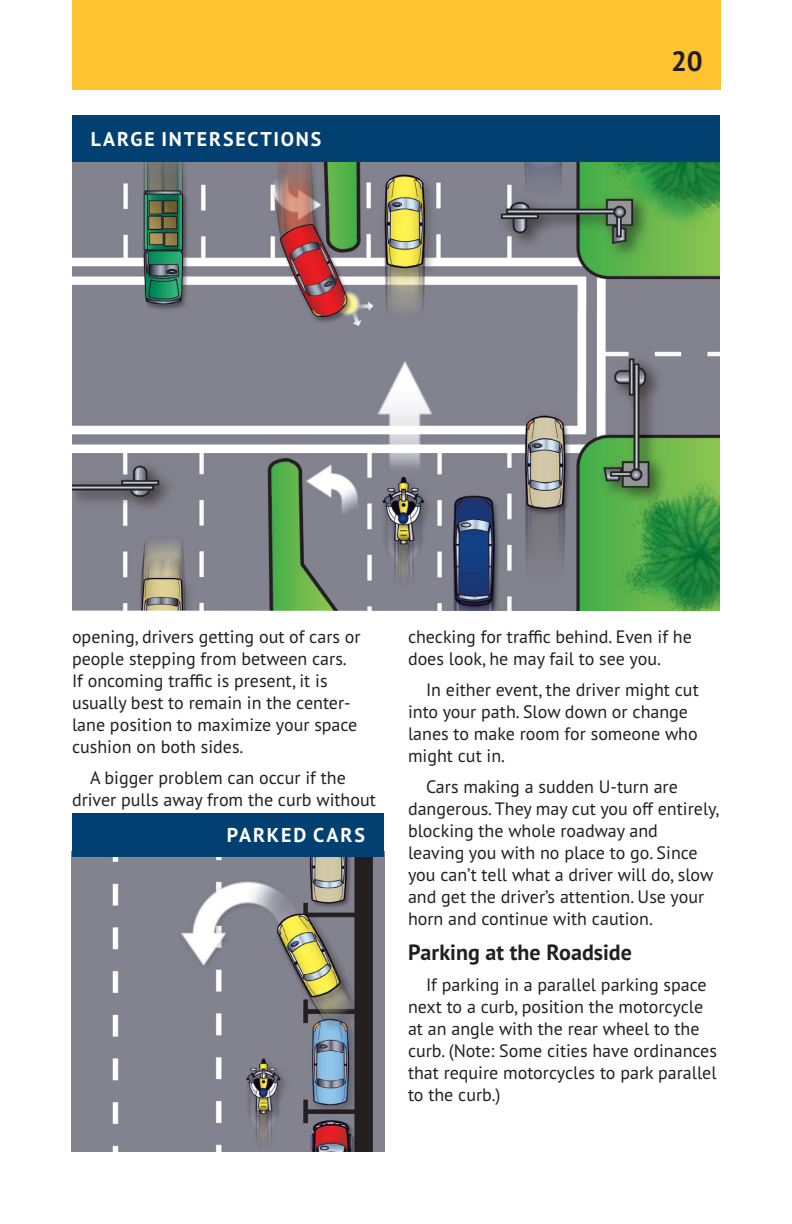
<style>
.page{position:relative;width:792px;height:1224px;background:#fff}
.page>*{position:absolute;margin:0;border:0;box-sizing:border-box;transform-origin:0 0}
.t1{font:700 28px "PT Sans Pro";color:#231f20}
.Subhead{font:700 22px "PT Sans Pro";color:#231f20}
.Picture_Box_Title_Right{font:700 20px "PT Sans Pro";letter-spacing:.095em;color:#fff}
.Picture_Box_Title_Right-2{font:700 19.8px "PT Sans Pro";letter-spacing:.09em;color:#fff}
.t2{font:18px/22px "PT Sans Pro";color:#231f20}
</style>
<div class="page">
<div style="left:72px;top:0;width:649px;height:89px;background:#ffc42f"></div>
<img style="left:72px;top:162px;width:648px;height:449px">
<div style="left:72px;top:115px;width:648px;height:47px;background:#014070"></div>
<img style="left:72px;top:856px;width:312px;height:296px">
<div style="left:72px;top:813px;width:312px;height:43px;background:#014070"></div>
<p class="Picture_Box_Title_Right-2" style="left:91px;top:126px;width:232px">LARGE INTERSECTIONS</p>
<h1 class="t1" style="left:671px;top:43px;width:33px">20</h1>
<p class="t2" style="left:72px;top:625px;width:290px">opening, drivers getting out of cars or people stepping from between cars.<br>If oncoming traffic is present, it is usually best to remain in the center&shy;lane position to maximize your space cushion on both sides.</p>
<p class="t2" style="left:72px;top:766px;width:305px;text-indent:18px">A bigger problem can occur if the driver pulls away from the curb without</p>
<p class="Picture_Box_Title_Right" style="left:227px;top:822px;width:140px">PARKED CARS</p>
<p class="t2" style="left:408px;top:625px;width:285px">checking for traffic behind. Even if he does look, he may fail to see you.</p>
<p class="t2" style="left:408px;top:678px;width:292px;text-indent:18px">In either event, the driver might cut into your path. Slow down or change lanes to make room for someone who might cut in.</p>
<p class="t2" style="left:408px;top:775px;width:313px;text-indent:18px">Cars making a sudden U-turn are dangerous. They may cut you off entirely, blocking the whole roadway and<br>leaving you with no place to go. Since you can’t tell what a driver will do, slow and get the driver’s attention. Use your horn and continue with caution.</p>
<p class="Subhead" style="left:408px;top:938px;width:225px">Parking at the Roadside</p>
<p class="t2" style="left:408px;top:974px;width:310px;text-indent:18px">If parking in a parallel parking space next to a curb, position the motorcycle at an angle with the rear wheel to the curb. (Note: Some cities have ordinances that require motorcycles to park parallel to the curb.)</p>
</div>
